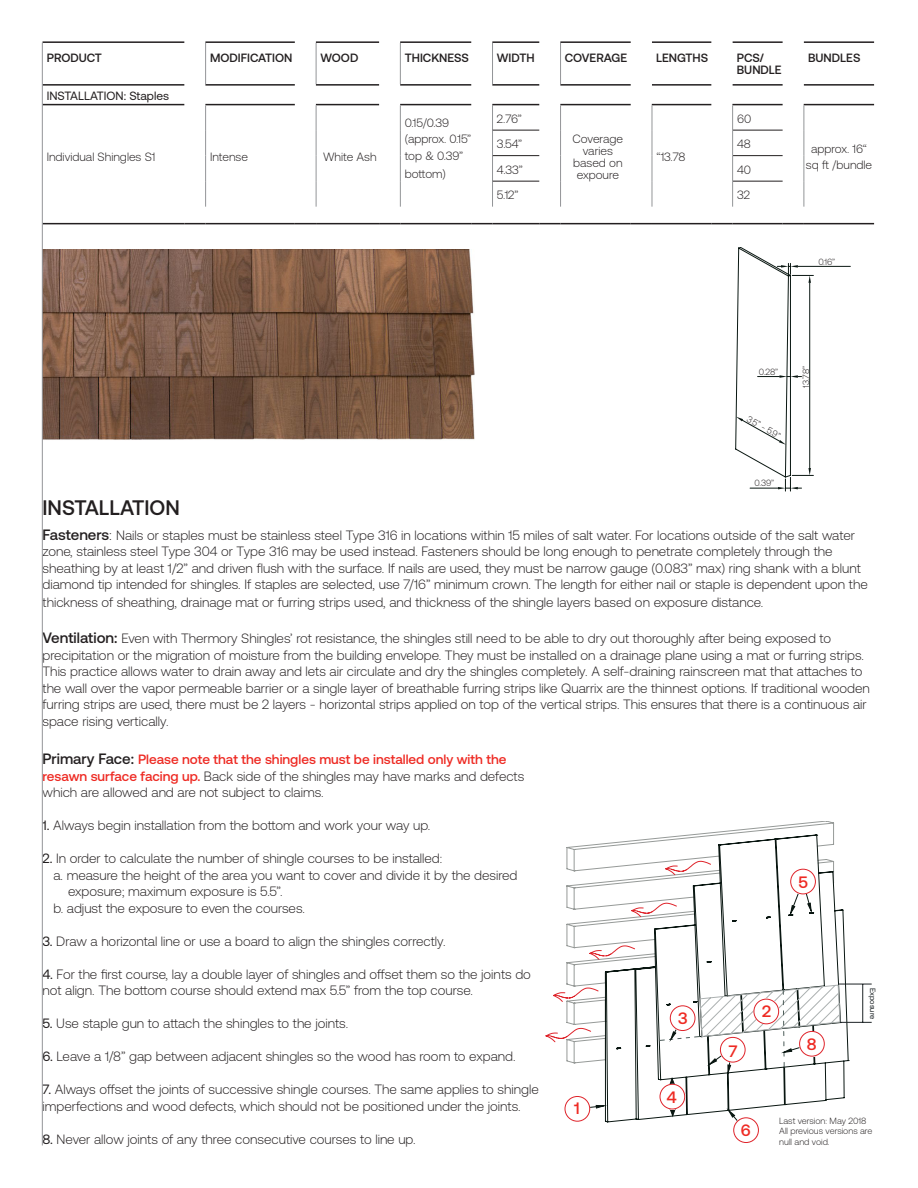
<style>
.page{position:relative;width:918px;height:1188px;background:#fff}
.page>*{position:absolute;margin:0;border:0;box-sizing:border-box;transform-origin:0 0}
.t1{font:500 21px "Aeonik";color:#231f20}
.t2{font:500 16.5px "Aeonik";color:#ee2a23}
.t3{font:300 13.5px/16.5px "Aeonik";color:#231f20}
.Tabeli_read{font:300 12px/16.5px "Aeonik";color:#231f20;text-align:center}
.Tabeli_päis{font:500 12px/12px "Aeonik";color:#231f20}
.Tabeli_read-2{font:12px "Aeonik";color:#231f20}
.t4{font:300 9px "Aeonik";color:#231f20}
.t5{font:7.65px "Aeonik";color:#1c2225}
.s1{font-weight:500;font-size:15px}
.s2{font-size:15px}
.s3{font-weight:500;color:#ee2a23}
.s4{font-weight:400}
</style>
<div class="page">
<hr style="left:43px;top:84px;width:141px;height:2px;background:#231f20">
<hr style="left:205px;top:84px;width:90px;height:2px;background:#231f20">
<hr style="left:316px;top:84px;width:63px;height:2px;background:#231f20">
<hr style="left:400px;top:84px;width:71px;height:2px;background:#231f20">
<hr style="left:492px;top:84px;width:47px;height:2px;background:#231f20">
<hr style="left:560px;top:84px;width:71px;height:2px;background:#231f20">
<hr style="left:804px;top:84px;width:70px;height:2px;background:#231f20">
<hr style="left:43px;top:223px;width:141px;height:1px;background:#231f20">
<svg style="left:184px;top:223px;width:22px;height:1px"></svg>
<hr style="left:206px;top:223px;width:89px;height:1px;background:#231f20">
<svg style="left:295px;top:223px;width:21px;height:1px"></svg>
<hr style="left:316px;top:223px;width:63px;height:1px;background:#231f20">
<svg style="left:379px;top:223px;width:21px;height:1px"></svg>
<hr style="left:400px;top:223px;width:71px;height:1px;background:#231f20">
<svg style="left:471px;top:223px;width:22px;height:1px"></svg>
<hr style="left:493px;top:223px;width:46px;height:1px;background:#231f20">
<svg style="left:539px;top:223px;width:22px;height:1px"></svg>
<hr style="left:561px;top:223px;width:70px;height:1px;background:#231f20">
<hr style="left:804px;top:223px;width:70px;height:1px;background:#231f20">
<hr style="left:205px;top:43px;width:1px;height:41px;background:#939598">
<hr style="left:316px;top:43px;width:1px;height:41px;background:#939598">
<hr style="left:400px;top:43px;width:1px;height:41px;background:#939598">
<hr style="left:492px;top:43px;width:1px;height:41px;background:#939598">
<svg style="left:492px;top:105px;width:1px;height:102px"></svg>
<hr style="left:560px;top:43px;width:1px;height:41px;background:#939598">
<hr style="left:492px;top:104px;width:47px;height:1px;background:#231f20">
<hr style="left:400px;top:104px;width:71px;height:1px;background:#231f20">
<svg style="left:400px;top:105px;width:1px;height:102px"></svg>
<hr style="left:316px;top:104px;width:63px;height:1px;background:#231f20">
<svg style="left:316px;top:105px;width:1px;height:102px"></svg>
<hr style="left:205px;top:104px;width:90px;height:1px;background:#231f20">
<svg style="left:205px;top:105px;width:1px;height:102px"></svg>
<hr style="left:43px;top:104px;width:141px;height:1px;background:#231f20">
<hr style="left:560px;top:104px;width:71px;height:1px;background:#231f20">
<svg style="left:560px;top:105px;width:1px;height:102px"></svg>
<hr style="left:493px;top:181px;width:46px;height:1px;background:#231f20">
<hr style="left:493px;top:155px;width:46px;height:1px;background:#231f20">
<hr style="left:493px;top:130px;width:46px;height:1px;background:#231f20">
<hr style="left:804px;top:104px;width:70px;height:1px;background:#231f20">
<svg style="left:631px;top:42px;width:174px;height:182px"></svg>
<hr style="left:43px;top:41px;width:141px;height:2px;background:#231f20">
<hr style="left:205px;top:41px;width:90px;height:2px;background:#231f20">
<hr style="left:400px;top:41px;width:71px;height:2px;background:#231f20">
<hr style="left:492px;top:41px;width:47px;height:2px;background:#231f20">
<hr style="left:560px;top:41px;width:71px;height:2px;background:#231f20">
<hr style="left:652px;top:41px;width:59px;height:2px;background:#231f20">
<hr style="left:733px;top:41px;width:50px;height:2px;background:#231f20">
<hr style="left:804px;top:41px;width:70px;height:2px;background:#231f20">
<hr style="left:316px;top:41px;width:63px;height:2px;background:#231f20">
<img style="left:43px;top:250px;width:432px;height:190px">
<svg style="left:566px;top:822px;width:268px;height:39px"></svg>
<svg style="left:605px;top:835px;width:244px;height:264px"></svg>
<svg style="left:545px;top:861px;width:296px;height:240px"></svg>
<svg style="left:564px;top:869px;width:261px;height:274px"></svg>
<hr style="left:862px;top:984px;width:1px;height:38px;background:#1c2225">
<hr style="left:840px;top:1022px;width:32px;height:1px;background:#1c2225">
<hr style="left:838px;top:984px;width:34px;height:1px;background:#1c2225">
<hr style="left:798px;top:266px;width:52px;height:1px;background:#0a1712">
<svg style="left:735px;top:247px;width:78px;height:245px"></svg>
<hr style="left:42px;top:43px;width:1px;height:1102px;background:#939598">
<p class="Tabeli_päis" style="left:47px;top:52px;width:57px">PRODUCT</p>
<p class="Tabeli_päis" style="left:210px;top:52px;width:84px">MODIFICATION</p>
<p class="Tabeli_päis" style="left:321px;top:52px;width:39px">WOOD</p>
<p class="Tabeli_päis" style="left:405px;top:52px;width:66px">THICKNESS</p>
<p class="Tabeli_päis" style="left:497px;top:52px;width:39px">WIDTH</p>
<p class="Tabeli_päis" style="left:565px;top:52px;width:64px">COVERAGE</p>
<p class="Tabeli_päis" style="left:656px;top:52px;width:53px">LENGTHS</p>
<p class="Tabeli_päis" style="left:737px;top:52px;width:46px">PCS/<br>BUNDLE</p>
<p class="Tabeli_päis" style="left:808px;top:52px;width:54px">BUNDLES</p>
<p class="Tabeli_read-2" style="left:47px;top:90px;width:124px">INSTALLATION: Staples</p>
<p class="Tabeli_read" style="left:47px;top:149px;width:110px">Individual Shingles S1</p>
<p class="Tabeli_read" style="left:210px;top:149px;width:40px">Intense</p>
<p class="Tabeli_read" style="left:323px;top:149px;width:55px">White Ash</p>
<p class="Tabeli_read" style="left:405px;top:114px;width:68px;text-align:left">0.15/0.39 (approx. 0.15” top &amp; 0.39”</p>
<p class="Tabeli_read" style="left:405px;top:165px;width:43px">bottom)</p>
<p class="Tabeli_read" style="left:497px;top:111px;width:27px">2.76”</p>
<p class="Tabeli_read" style="left:737px;top:111px;width:16px">60</p>
<p class="Tabeli_read" style="left:573px;top:133px;width:52px;line-height:12px">Coverage varies based on expoure</p>
<p class="Tabeli_read" style="left:497px;top:136px;width:27px">3.54”</p>
<p class="Tabeli_read" style="left:737px;top:136px;width:15px">48</p>
<p class="Tabeli_read" style="left:497px;top:162px;width:27px">4.33”</p>
<p class="Tabeli_read" style="left:737px;top:162px;width:15px">40</p>
<p class="Tabeli_read" style="left:497px;top:187px;width:23px">5.12”</p>
<p class="Tabeli_read" style="left:737px;top:187px;width:14px">32</p>
<p class="Tabeli_read" style="left:656px;top:149px;width:31px">“13.78</p>
<p class="Tabeli_read" style="left:806px;top:141px;width:68px">approx. 16“ sq ft /bundle</p>
<p class="t4" style="left:818px;top:257px;width:18px">0.16”</p>
<p class="t4" style="left:759px;top:367px;width:21px">0.28”</p>
<p class="t4" style="left:750px;top:414px;width:38px;rotate:29deg">3.5” - 5.9”</p>
<p class="t4" style="left:755px;top:478px;width:21px">0.39”</p>
<p class="t4" style="left:801px;top:388px;width:23px;rotate:-90deg">13.78”</p>
<p class="t1" style="left:43px;top:496px;width:139px">INSTALLATION</p>
<p class="t3" style="left:43px;top:527px;width:827px"><span class="s1">Fasteners</span><span class="s2">:</span> Nails or staples must be stainless steel Type 316 in locations within 15 miles of salt water. For locations outside of the salt water zone, stainless steel Type 304 or Type 316 may be used instead. Fasteners should be long enough to penetrate completely through the sheathing by at least 1/2” and driven flush with the surface. If nails are used, they must be narrow gauge (0.083” max) ring shank with a blunt diamond tip intended for shingles. If staples are selected, use 7/16” minimum crown. The length for either nail or staple is dependent upon the</p>
<p class="t3" style="left:43px;top:594px;width:722px">thickness of sheathing, drainage mat or furring strips used, and thickness of the shingle layers based on exposure distance.</p>
<p class="t3" style="left:43px;top:630px;width:829px"><span class="s1">Ventilation:</span> Even with Thermory Shingles’ rot resistance, the shingles still need to be able to dry out thoroughly after being exposed to precipitation or the migration of moisture from the building envelope. They must be installed on a drainage plane using a mat or furring strips.<br>This practice allows water to drain away and lets air circulate and dry the shingles completely. A self-draining rainscreen mat that attaches to the wall over the vapor permeable barrier or a single layer of breathable furring strips like Quarrix are the thinnest options. If traditional wooden furring strips are used, there must be 2 layers - horizontal strips applied on top of the vertical strips. This ensures that there is a continuous air space rising vertically.</p>
<p class="t3" style="left:43px;top:752px;width:483px"><span class="s1">Primary Face:</span> <span class="s3">Please note that the shingles must be installed only with the resawn surface facing up.</span> Back side of the shingles may have marks and defects which are allowed and are not subject to claims.</p>
<p class="t3" style="left:43px;top:818px;width:389px"><span class="s4">1.</span> Always begin installation from the bottom and work your way up.</p>
<p class="t3" style="left:43px;top:851px;width:401px"><span class="s4">2.</span> In order to calculate the number of shingle courses to be installed:</p>
<p class="t3" style="left:68px;top:867px;width:451px;text-indent:-15px">a. measure the height of the area you want to cover and divide it by the desired exposure; maximum exposure is 5.5”.</p>
<p class="t3" style="left:53px;top:900px;width:253px">b. adjust the exposure to even the courses.</p>
<p class="t3" style="left:43px;top:933px;width:405px"><span class="s4">3.</span> Draw a horizontal line or use a board to align the shingles correctly.</p>
<p class="t3" style="left:43px;top:966px;width:490px"><span class="s4">4.</span> For the first course, lay a double layer of shingles and offset them so the joints do not align. The bottom course should extend max 5.5” from the top course.</p>
<p class="t3" style="left:43px;top:1016px;width:307px"><span class="s4">5.</span> Use staple gun to attach the shingles to the joints.</p>
<p class="t3" style="left:43px;top:1049px;width:475px"><span class="s4">6.</span> Leave a 1/8” gap between adjacent shingles so the wood has room to expand.</p>
<p class="t3" style="left:43px;top:1082px;width:498px"><span class="s4">7.</span> Always offset the joints of successive shingle courses. The same applies to shingle imperfections and wood defects, which should not be positioned under the joints.</p>
<p class="t3" style="left:43px;top:1131px;width:374px"><span class="s4">8.</span> Never allow joints of any three consecutive courses to line up.</p>
<p class="t2" style="left:798px;top:873px;width:11px">5</p>
<p class="t5" style="left:877px;top:988px;width:33px;rotate:90deg">Exposure</p>
<p class="t2" style="left:762px;top:1002px;width:11px">2</p>
<p class="t2" style="left:678px;top:1009px;width:11px">3</p>
<p class="t2" style="left:807px;top:1035px;width:11px">8</p>
<p class="t2" style="left:729px;top:1042px;width:10px">7</p>
<p class="t2" style="left:667px;top:1088px;width:11px">4</p>
<p class="t2" style="left:574px;top:1099px;width:7px">1</p>
<p class="t4" style="left:779px;top:1116px;width:89px">Last version: May 2018</p>
<p class="t4" style="left:779px;top:1126px;width:95px">All previous versions are</p>
<p class="t4" style="left:779px;top:1137px;width:52px">null and void.</p>
<p class="t2" style="left:741px;top:1121px;width:11px">6</p>
</div>
